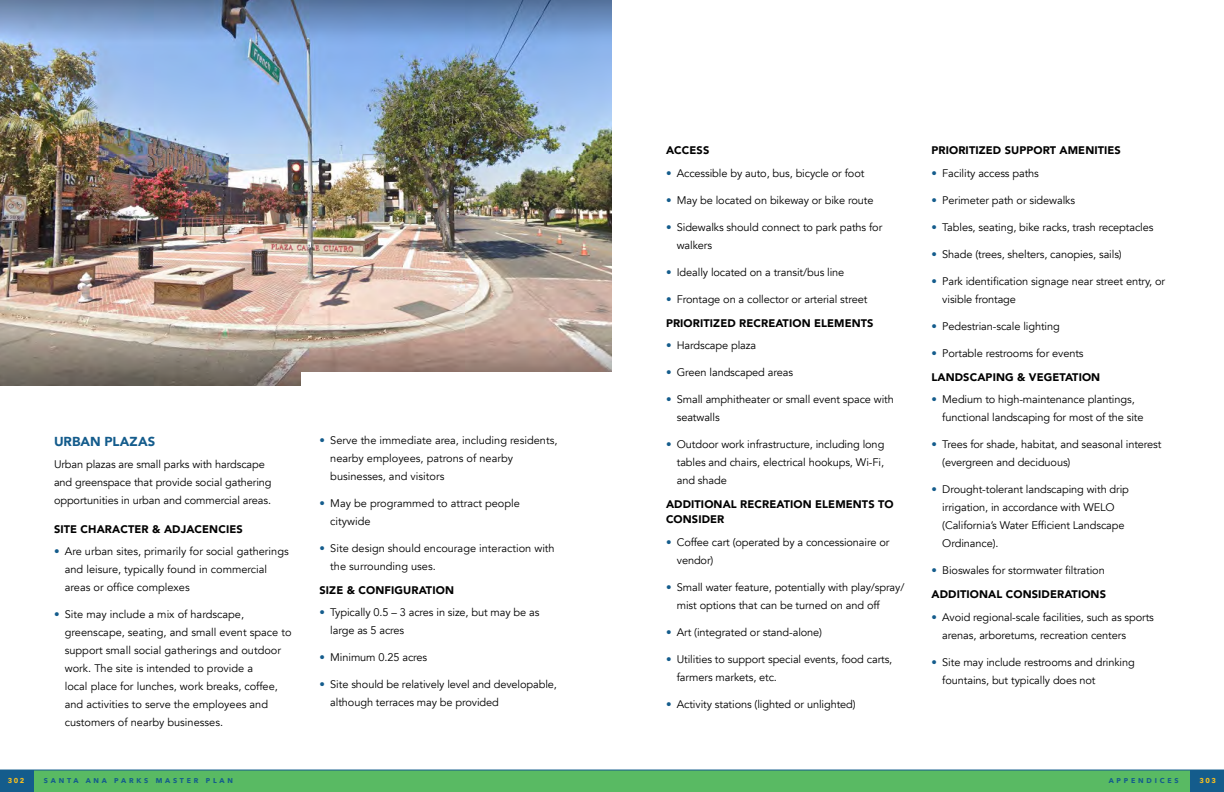
<style>
.page{position:relative;width:1224px;height:792px;background:#fff}
.page>*{position:absolute;margin:0;border:0;box-sizing:border-box;transform-origin:0 0}
.t1{font:900 13px "Avenir";letter-spacing:.005em;color:#145c8c}
.t2{font:11px/18px "Avenir";letter-spacing:-.01em;color:#000}
.t3{font:900 11px/15px "Avenir";letter-spacing:.01em;color:#000}
.t4{font:700 7px "Avenir Next";letter-spacing:.4em;color:#145c8c}
.t5{font:700 7px "Avenir Next";letter-spacing:.2em;color:#f7bf1f}
.s1{color:#145c8c}
.s2{font-weight:900}
</style>
<div class="page">
<img style="left:0;top:0;width:612px;height:385px">
<div style="left:302px;top:372px;width:336px;height:26px;background:#fff"></div>
<div style="left:0;top:770px;width:1224px;height:22px;background:#59ba63"></div>
<div style="left:0;top:770px;width:33px;height:22px;background:#145c8c"></div>
<div style="left:1191px;top:770px;width:33px;height:22px;background:#145c8c"></div>
<hr style="left:0;top:770px;width:1224px;height:1px;background:#145c8c">
<p class="t1" style="left:54px;top:430px;width:103px">URBAN PLAZAS</p>
<p class="t2" style="left:54px;top:456px;width:219px">Urban plazas are small parks with hardscape and greenspace that provide social gathering opportunities in urban and commercial areas.</p>
<p class="t3" style="left:54px;top:521px;width:190px">SITE CHARACTER &amp; ADJACENCIES</p>
<p class="t2" style="left:65px;top:543px;width:226px;text-indent:-11px"><span class="s1">•</span> Are urban sites, primarily for social gatherings and leisure, typically found in commercial areas or office complexes</p>
<p class="t2" style="left:65px;top:606px;width:228px;text-indent:-11px"><span class="s1">•</span> Site may include a mix of hardscape, greenscape, seating, and small event space to support small social gatherings and outdoor work. The site is intended to provide a<br>local place for lunches, work breaks, coffee, and activities to serve the employees and customers of nearby businesses.</p>
<p class="t2" style="left:330px;top:431px;width:229px;text-indent:-11px"><span class="s1">•</span> Serve the immediate area, including residents, nearby employees, patrons of nearby businesses, and visitors</p>
<p class="t2" style="left:330px;top:494px;width:191px;text-indent:-11px"><span class="s1">•</span> May be programmed to attract people citywide</p>
<p class="t2" style="left:330px;top:539px;width:226px;text-indent:-11px"><span class="s1">•</span> Site design should encourage interaction with the surrounding uses.</p>
<p class="t3" style="left:320px;top:582px;width:136px">SIZE &amp; CONFIGURATION</p>
<p class="t2" style="left:330px;top:604px;width:211px;text-indent:-11px"><span class="s1">•</span> Typically 0.5 – 3 acres in size, but may be as large as 5 acres</p>
<p class="t2" style="left:320px;top:649px;width:109px"><span class="s1">•</span> Minimum 0.25 acres</p>
<p class="t2" style="left:330px;top:676px;width:228px;text-indent:-11px"><span class="s1">•</span> Site should be relatively level and developable, although terraces may be provided</p>
<p class="t3" style="left:666px;top:143px;width:45px">ACCESS</p>
<p class="t2" style="left:666px;top:164px;width:200px"><span class="s1">•</span> Accessible by auto, bus, bicycle or foot</p>
<p class="t2" style="left:666px;top:191px;width:209px"><span class="s1">•</span> May be located on bikeway or bike route</p>
<p class="t2" style="left:677px;top:218px;width:207px;text-indent:-11px"><span class="s1">•</span> Sidewalks should connect to park paths for walkers</p>
<p class="t2" style="left:666px;top:263px;width:180px"><span class="s1">•</span> Ideally located on a transit/bus line</p>
<p class="t2" style="left:666px;top:287px;width:209px;line-height:24px"><span class="s1">•</span> Frontage on a collector or arterial street<br><span class="s2">PRIORITIZED RECREATION ELEMENTS</span></p>
<p class="t2" style="left:666px;top:337px;width:92px"><span class="s1">•</span> Hardscape plaza</p>
<p class="t2" style="left:666px;top:364px;width:129px"><span class="s1">•</span> Green landscaped areas</p>
<p class="t2" style="left:677px;top:391px;width:219px;text-indent:-11px"><span class="s1">•</span> Small amphitheater or small event space with seatwalls</p>
<p class="t2" style="left:677px;top:436px;width:209px;text-align:justify;text-indent:-11px"><span class="s1">•</span> Outdoor work infrastructure, including long tables and chairs, electrical hookups, Wi-Fi, and shade</p>
<p class="t3" style="left:666px;top:497px;width:229px">ADDITIONAL RECREATION ELEMENTS TO<br>CONSIDER</p>
<p class="t2" style="left:677px;top:533px;width:214px;text-indent:-11px"><span class="s1">•</span> Coffee cart (operated by a concessionaire or vendor)</p>
<p class="t2" style="left:677px;top:578px;width:229px;text-indent:-11px"><span class="s1">•</span> Small water feature, potentially with play/spray/ mist options that can be turned on and off</p>
<p class="t2" style="left:666px;top:623px;width:158px"><span class="s1">•</span> Art (integrated or stand-alone)</p>
<p class="t2" style="left:677px;top:650px;width:217px;text-indent:-11px"><span class="s1">•</span> Utilities to support special events, food carts, farmers markets, etc.</p>
<p class="t2" style="left:666px;top:695px;width:191px"><span class="s1">•</span> Activity stations (lighted or unlighted)</p>
<p class="t3" style="left:932px;top:143px;width:191px">PRIORITIZED SUPPORT AMENITIES</p>
<p class="t2" style="left:932px;top:164px;width:109px"><span class="s1">•</span> Facility access paths</p>
<p class="t2" style="left:932px;top:191px;width:145px"><span class="s1">•</span> Perimeter path or sidewalks</p>
<p class="t2" style="left:932px;top:218px;width:223px"><span class="s1">•</span> Tables, seating, bike racks, trash receptacles</p>
<p class="t2" style="left:932px;top:245px;width:192px"><span class="s1">•</span> Shade (trees, shelters, canopies, sails)</p>
<p class="t2" style="left:942px;top:272px;width:224px;text-indent:-11px"><span class="s1">•</span> Park identification signage near street entry, or visible frontage</p>
<p class="t2" style="left:932px;top:317px;width:130px"><span class="s1">•</span> Pedestrian-scale lighting</p>
<p class="t2" style="left:932px;top:341px;width:170px;line-height:24px"><span class="s1">•</span> Portable restrooms for events<br><span class="s2">LANDSCAPING &amp; VEGETATION</span></p>
<p class="t2" style="left:942px;top:391px;width:203px;text-indent:-11px"><span class="s1">•</span> Medium to high-maintenance plantings, functional landscaping for most of the site</p>
<p class="t2" style="left:942px;top:436px;width:221px;text-indent:-11px"><span class="s1">•</span> Trees for shade, habitat, and seasonal interest (evergreen and deciduous)</p>
<p class="t2" style="left:942px;top:481px;width:188px;text-indent:-11px"><span class="s1">•</span> Drought-tolerant landscaping with drip irrigation, in accordance with WELO (California’s Water Efficient Landscape Ordinance).</p>
<p class="t2" style="left:932px;top:559px;width:176px;line-height:24px"><span class="s1">•</span> Bioswales for stormwater filtration<br><span class="s2">ADDITIONAL CONSIDERATIONS</span></p>
<p class="t2" style="left:942px;top:608px;width:213px;text-indent:-11px"><span class="s1">•</span> Avoid regional-scale facilities, such as sports arenas, arboretums, recreation centers</p>
<p class="t2" style="left:942px;top:653px;width:194px;text-indent:-11px"><span class="s1">•</span> Site may include restrooms and drinking fountains, but typically does not</p>
<p class="t5" style="left:8px;top:774px;width:18px">302</p>
<p class="t4" style="left:44px;top:774px;width:191px">SANTA ANA PARKS MASTER PLAN</p>
<p class="t4" style="left:1109px;top:774px;width:71px">APPENDICES</p>
<p class="t5" style="left:1200px;top:774px;width:18px">303</p>
</div>
